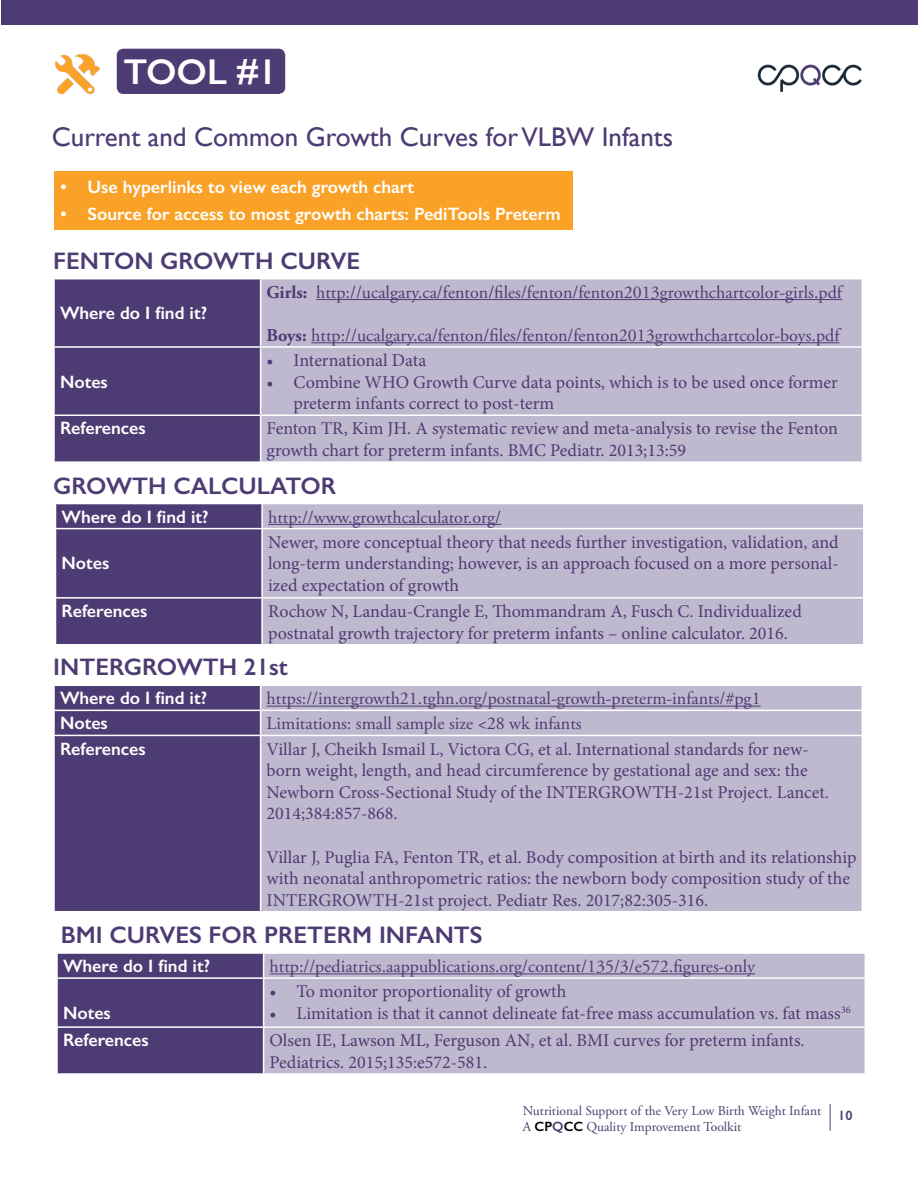
<style>
.page{position:relative;width:918px;height:1188px;background:#fff}
.page>*{position:absolute;margin:0;border:0;box-sizing:border-box;transform-origin:0 0}
.t1{font:600 36px "Gill Sans";color:#fff}
.t2{font:27px "Gill Sans";color:#4d3c73}
.t3{font:600 24px "Gill Sans";color:#4d3c73}
.t4{font:18px/21.6px "Minion Pro";color:#4d3c73}
.t5{font:18px "Adobe Garamond Pro";color:#4d3c73}
.t6{font:600 18px "Gill Sans";color:#fff}
.t7{font:13.5px "Adobe Garamond Pro";color:#4d3c73}
.t8{font:600 13.5px "Gill Sans";color:#4d3c73}
.s1{font-weight:700}
.s2{font-family:"Gill Sans";font-weight:600;color:#000}
.s3{font-family:"Gill Sans";font-weight:600}
</style>
<div class="page">
<svg style="left:830px;top:1104px;width:1px;height:27px"></svg>
<img style="left:757px;top:64px;width:105px;height:28px">
<div style="left:54px;top:171px;width:519px;height:58px;background:#faa227"></div>
<div style="left:55px;top:279px;width:205px;height:182px;background:#4d3c73"></div>
<div style="left:261px;top:279px;width:599px;height:182px;background:#bfb9cf"></div>
<hr style="left:53px;top:346px;width:208px;height:2px;background:#fff">
<hr style="left:261px;top:346px;width:602px;height:2px;background:#fff">
<hr style="left:53px;top:415px;width:208px;height:1px;background:#fff">
<hr style="left:261px;top:415px;width:602px;height:1px;background:#fff">
<hr style="left:316px;top:299px;width:526px;height:1px;background:#4d3c73">
<hr style="left:311px;top:342px;width:529px;height:1px;background:#4d3c73">
<div style="left:263px;top:504px;width:599px;height:140px;background:#bfb9cf"></div>
<div style="left:56px;top:504px;width:206px;height:140px;background:#4d3c73"></div>
<hr style="left:55px;top:528px;width:207px;height:1px;background:#fff">
<hr style="left:262px;top:528px;width:603px;height:1px;background:#fff">
<hr style="left:261px;top:529px;width:2px;height:68px;background:#fff">
<hr style="left:261px;top:599px;width:2px;height:45px;background:#fff">
<hr style="left:55px;top:597px;width:207px;height:2px;background:#fff">
<hr style="left:262px;top:597px;width:603px;height:2px;background:#fff">
<hr style="left:268px;top:524px;width:233px;height:1px;background:#4d3c73">
<div style="left:55px;top:686px;width:205px;height:225px;background:#4d3c73"></div>
<div style="left:261px;top:686px;width:599px;height:225px;background:#bfb9cf"></div>
<hr style="left:53px;top:710px;width:208px;height:1px;background:#fff">
<hr style="left:261px;top:710px;width:602px;height:1px;background:#fff">
<hr style="left:53px;top:735px;width:208px;height:1px;background:#fff">
<hr style="left:261px;top:735px;width:602px;height:1px;background:#fff">
<hr style="left:267px;top:706px;width:494px;height:1px;background:#4d3c73">
<div style="left:52px;top:683px;width:811px;height:241px;border:2px solid #fff"></div>
<div style="left:264px;top:954px;width:599px;height:119px;background:#bfb9cf"></div>
<div style="left:58px;top:954px;width:205px;height:119px;background:#4d3c73"></div>
<hr style="left:56px;top:977px;width:208px;height:2px;background:#fff">
<hr style="left:264px;top:977px;width:602px;height:2px;background:#fff">
<hr style="left:56px;top:1026px;width:208px;height:2px;background:#fff">
<hr style="left:264px;top:1026px;width:602px;height:2px;background:#fff">
<hr style="left:270px;top:973px;width:485px;height:1px;background:#4d3c73">
<div style="left:55px;top:951px;width:811px;height:152px;border:2px solid #fff"></div>
<div style="left:117px;top:49px;width:168px;height:45px;background:#4d3c73;border-radius:7px"></div>
<div style="left:2px;top:0;width:916px;height:25px;background:#4d3c73"></div>
<img style="left:55px;top:54px;width:45px;height:40px">
<h1 class="t1" style="left:124px;top:50px;width:155px">TOOL #1</h1>
<h2 class="t2" style="left:52px;top:121px;width:623px">Current and Common Growth Curves for VLBW Infants</h2>
<p class="t6" style="left:60px;top:176px;width:355px">• Use hyperlinks to view each growth chart</p>
<p class="t6" style="left:60px;top:203px;width:502px">• Source for access to most growth charts: PediTools Preterm</p>
<h3 class="t3" style="left:53px;top:247px;width:308px">FENTON GROWTH CURVE</h3>
<p class="t6" style="left:60px;top:302px;width:149px">Where do I find it?</p>
<p class="t6" style="left:60px;top:371px;width:49px">Notes</p>
<p class="t5" style="left:267px;top:281px;width:577px"><span class="s1">Girls:</span> http://ucalgary.ca/fenton/files/fenton/fenton2013growthchartcolor-girls.pdf</p>
<p class="t5" style="left:267px;top:324px;width:574px"><span class="s1">Boys:</span> http://ucalgary.ca/fenton/files/fenton/fenton2013growthchartcolor-boys.pdf</p>
<p class="t4" style="left:267px;top:350px;width:161px">• International Data</p>
<p class="t4" style="left:294px;top:371px;width:546px;text-indent:-27px">• Combine WHO Growth Curve data points, which is to be used once former preterm infants correct to post-term</p>
<p class="t6" style="left:60px;top:417px;width:87px">References</p>
<p class="t4" style="left:267px;top:418px;width:573px">Fenton TR, Kim JH. A systematic review and meta-analysis to revise the Fenton growth chart for preterm infants. BMC Pediatr. 2013;13:59</p>
<h3 class="t3" style="left:53px;top:471px;width:285px">GROWTH CALCULATOR</h3>
<p class="t6" style="left:62px;top:506px;width:149px">Where do I find it?</p>
<p class="t5" style="left:268px;top:506px;width:234px">http://www.growthcalculator.org/</p>
<p class="t6" style="left:62px;top:552px;width:49px">Notes</p>
<p class="t4" style="left:268px;top:531px;width:572px;text-align:justify">Newer, more conceptual theory that needs further investigation, validation, and long-term understanding; however, is an approach focused on a more personal&shy;ized expectation of growth</p>
<p class="t6" style="left:62px;top:600px;width:87px">References</p>
<p class="t4" style="left:268px;top:600px;width:535px">Rochow N, Landau-Crangle E, Thommandram A, Fusch C. Individualized postnatal growth trajectory for preterm infants – online calculator. 2016.</p>
<h3 class="t3" style="left:53px;top:653px;width:236px">INTERGROWTH 21st</h3>
<p class="t6" style="left:60px;top:687px;width:149px">Where do I find it?</p>
<p class="t5" style="left:267px;top:688px;width:496px">https://intergrowth21.tghn.org/postnatal-growth-preterm-infants/#pg1</p>
<p class="t6" style="left:60px;top:712px;width:49px">Notes</p>
<p class="t5" style="left:267px;top:713px;width:317px">Limitations: small sample size &lt;28 wk infants</p>
<p class="t6" style="left:60px;top:738px;width:87px">References</p>
<p class="t4" style="left:267px;top:738px;width:564px">Villar J, Cheikh Ismail L, Victora CG, et al. International standards for new&shy;born weight, length, and head circumference by gestational age and sex: the Newborn Cross-Sectional Study of the INTERGROWTH-21st Project. Lancet.<br>2014;384:857-868.</p>
<p class="t4" style="left:267px;top:846px;width:591px">Villar J, Puglia FA, Fenton TR, et al. Body composition at birth and its relationship with neonatal anthropometric ratios: the newborn body composition study of the<br>INTERGROWTH-21st project. Pediatr Res. 2017;82:305-316.</p>
<h3 class="t3" style="left:61px;top:921px;width:423px">BMI CURVES FOR PRETERM INFANTS</h3>
<p class="t6" style="left:63px;top:955px;width:149px">Where do I find it?</p>
<p class="t5" style="left:270px;top:956px;width:487px">http://pediatrics.aappublications.org/content/135/3/e572.figures-only</p>
<p class="t6" style="left:63px;top:1002px;width:49px">Notes</p>
<p class="t4" style="left:270px;top:981px;width:298px">• To monitor proportionality of growth</p>
<p class="t4" style="left:270px;top:1002px;width:583px">• Limitation is that it cannot delineate fat-free mass accumulation vs. fat mass<sup>36</sup></p>
<p class="t6" style="left:63px;top:1029px;width:87px">References</p>
<p class="t4" style="left:270px;top:1030px;width:537px">Olsen IE, Lawson ML, Ferguson AN, et al. BMI curves for preterm infants.<br>Pediatrics. 2015;135:e572-581.</p>
<p class="t7" style="left:523px;top:1103px;width:300px">Nutritional Support of the Very Low Birth Weight Infant</p>
<p class="t8" style="left:838px;top:1107px;width:16px">10</p>
<p class="t7" style="left:523px;top:1119px;width:220px">A <span class="s2">CP</span><span class="s3">Q</span><span class="s2">CC</span> Quality Improvement Toolkit</p>
</div>
